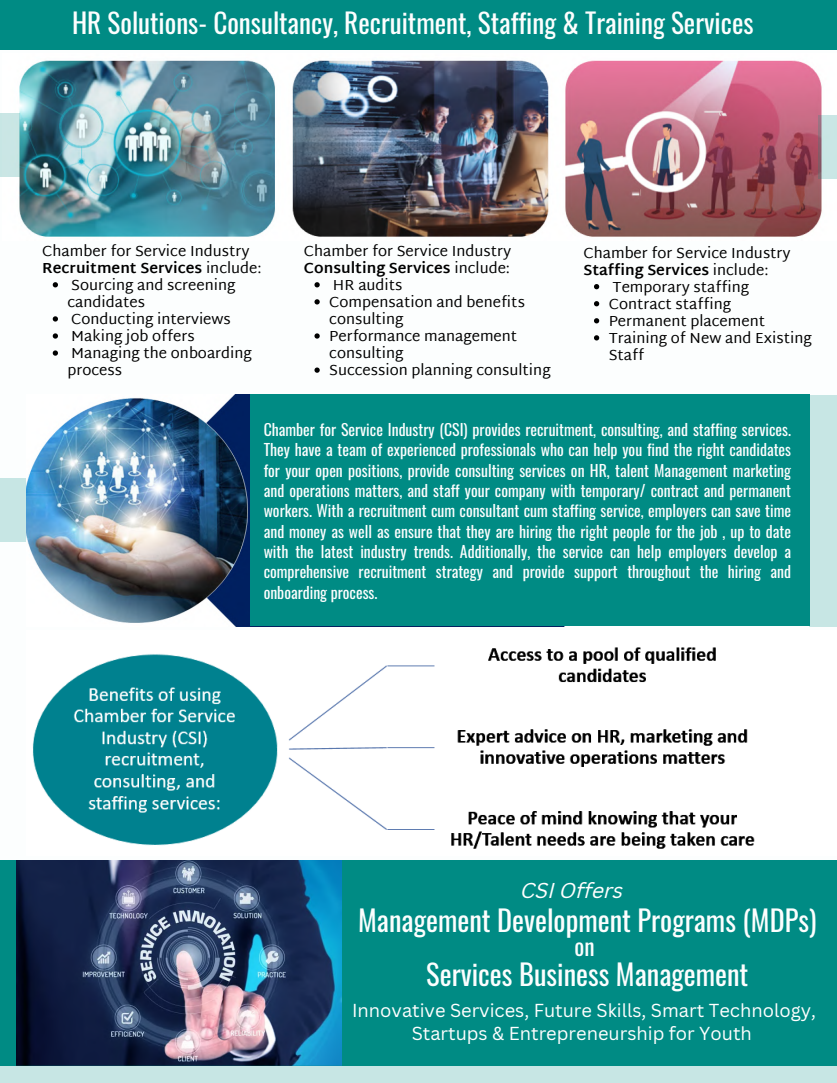
<style>
.page{position:relative;width:837px;height:1083px;background:#fff}
.page>*{position:absolute;margin:0;border:0;box-sizing:border-box;transform-origin:0 0}
.t1{font:28.44px "Oswald";color:#fcfefe}
.t2{font:27.21px "Oswald";color:#fcfefe}
.t3{font:23.19px "Oswald";color:#fcfefe}
.t4{font:italic 20.91px "Canva Sans";color:#fff}
.t5{font:18.29px/23.6px "Canva Sans";color:#fff;text-align:center}
.t6{font:15.75px/20.3px "Oswald";color:#fcfefe;text-align:justify}
.t7{font:14.88px/17.1px "Martel Sans";color:#000}
.s1{font-weight:700}
</style>
<div class="page">
<img style="left:3px;top:60px;width:834px;height:177px">
<img style="left:26px;top:394px;width:224px;height:232px">
<div style="left:0;top:0;width:837px;height:50px;background:#008b84"></div>
<div style="left:250px;top:394px;width:559px;height:232px;background:#008b84"></div>
<div style="left:809px;top:395px;width:28px;height:231px;background:#c7e6e4"></div>
<img style="left:32px;top:647px;width:723px;height:202px">
<img style="left:0;top:114px;width:19px;height:63px">
<img style="left:818px;top:116px;width:19px;height:63px">
<img style="left:0;top:860px;width:837px;height:223px">
<img style="left:17px;top:860px;width:325px;height:205px">
<svg style="left:53px;top:282px;width:5px;height:5px"></svg>
<svg style="left:53px;top:316px;width:5px;height:6px"></svg>
<svg style="left:53px;top:333px;width:5px;height:6px"></svg>
<svg style="left:53px;top:350px;width:5px;height:6px"></svg>
<svg style="left:314px;top:282px;width:6px;height:5px"></svg>
<svg style="left:314px;top:299px;width:6px;height:5px"></svg>
<svg style="left:314px;top:333px;width:6px;height:6px"></svg>
<svg style="left:314px;top:367px;width:6px;height:6px"></svg>
<svg style="left:594px;top:284px;width:5px;height:5px"></svg>
<svg style="left:594px;top:301px;width:5px;height:5px"></svg>
<svg style="left:594px;top:318px;width:5px;height:5px"></svg>
<svg style="left:594px;top:335px;width:5px;height:5px"></svg>
<p class="t2" style="left:72px;top:1px;width:683px">HR Solutions- Consultancy, Recruitment, Staffing &amp; Training Services</p>
<p class="t7" style="left:42px;top:242px;width:221px">Chamber for Service Industry<br><span class="s1">Recruitment Services</span> include:</p>
<p class="t7" style="left:68px;top:276px;width:169px">Sourcing and screening candidates</p>
<p class="t7" style="left:71px;top:310px;width:161px">Conducting interviews</p>
<p class="t7" style="left:71px;top:328px;width:125px">Making job offers</p>
<p class="t7" style="left:68px;top:345px;width:186px">Managing the onboarding process</p>
<p class="t7" style="left:304px;top:242px;width:209px">Chamber for Service Industry<br><span class="s1">Consulting Services</span> include:</p>
<p class="t7" style="left:333px;top:276px;width:71px">HR audits</p>
<p class="t7" style="left:329px;top:293px;width:197px">Compensation and benefits consulting</p>
<p class="t7" style="left:329px;top:328px;width:189px">Performance management consulting</p>
<p class="t7" style="left:329px;top:362px;width:223px">Succession planning consulting</p>
<p class="t7" style="left:583px;top:244px;width:209px">Chamber for Service Industry<br><span class="s1">Staffing Services</span> include:</p>
<p class="t7" style="left:612px;top:278px;width:138px">Temporary staffing</p>
<p class="t7" style="left:609px;top:295px;width:124px">Contract staffing</p>
<p class="t7" style="left:609px;top:312px;width:158px">Permanent placement</p>
<p class="t7" style="left:609px;top:329px;width:205px">Training of New and Existing<br>Staff</p>
<p class="t6" style="left:264px;top:418px;width:529px">Chamber for Service Industry (CSI) provides recruitment, consulting, and staffing services.<br>They have a team of experienced professionals who can help you find the right candidates for your open positions, provide consulting services on HR, talent Management marketing and operations matters, and staff your company with temporary/ contract and permanent workers. With a recruitment cum consultant cum staffing service, employers can save time and money as well as ensure that they are hiring the right people for the job , up to date with the latest industry trends. Additionally, the service can help employers develop a comprehensive recruitment strategy and provide support throughout the hiring and onboarding process.</p>
<p class="t4" style="left:521px;top:882px;width:104px">CSI Offers</p>
<p class="t1" style="left:358px;top:898px;width:460px">Management Development Programs (MDPs)</p>
<p class="t3" style="left:574px;top:928px;width:22px">on</p>
<p class="t1" style="left:426px;top:952px;width:324px">Services Business Management</p>
<p class="t5" style="left:352px;top:998px;width:465px">Innovative Services, Future Skills, Smart Technology,<br>Startups &amp; Entrepreneurship for Youth</p>
</div>
